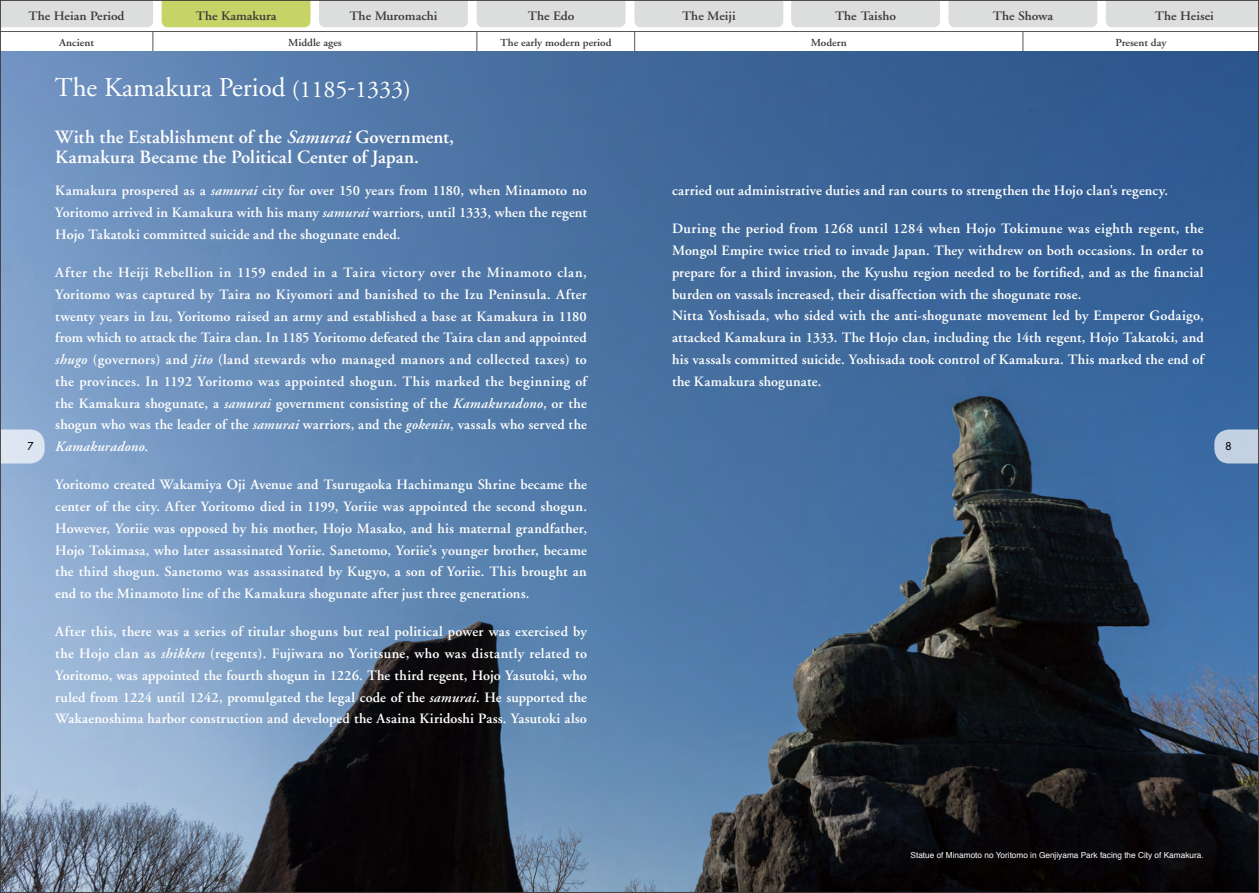
<style>
.page{position:relative;width:1259px;height:893px;background:#fff}
.page>*{position:absolute;margin:0;border:0;box-sizing:border-box;transform-origin:0 0}
.t1{font:27px "Adobe Garamond";color:#fff}
.t2{font:600 18.75px/19.5px "Adobe Garamond";color:#fff}
.t3{font:600 14.25px/21.8px "Adobe Garamond";letter-spacing:.015em;color:#fff;text-align:justify}
.t4{font:600 12.9px "Adobe Garamond";color:#3e3a39;scale:1.05 1}
.t5{font:600 10.65px "Adobe Garamond";color:#3e3a39;scale:1.05 1}
.t6{font:10.5px "Futura";color:#000}
.t7{font:8.25px "Helvetica";color:#fff}
.s1{font-size:24px}
.s2{font-style:italic}
</style>
<div class="page">
<div style="left:1106px;top:2px;width:151px;height:25px;background:#dcdddd"></div>
<div style="left:319px;top:2px;width:149px;height:25px;background:#dcdddd"></div>
<div style="left:791px;top:2px;width:149px;height:25px;background:#dcdddd"></div>
<hr style="left:0;top:31px;width:1259px;height:1px;background:#575554">
<svg style="left:2px;top:2px;width:152px;height:49px"></svg>
<svg style="left:476px;top:2px;width:149px;height:49px"></svg>
<svg style="left:634px;top:2px;width:149px;height:49px"></svg>
<svg style="left:948px;top:2px;width:149px;height:49px"></svg>
<div style="left:162px;top:2px;width:148px;height:25px;background:#c5d367"></div>
<img style="left:2px;top:51px;width:1255px;height:840px">
<svg style="left:1214px;top:429px;width:43px;height:34px"></svg>
<svg style="left:2px;top:429px;width:43px;height:34px"></svg>
<p class="t4" style="left:29px;top:9px;width:93px">The Heian Period</p>
<p class="t5" style="left:59px;top:37px;width:35px">Ancient</p>
<p class="t5" style="left:288px;top:37px;width:53px">Middle ages</p>
<p class="t5" style="left:500px;top:37px;width:107px">The early modern period</p>
<p class="t5" style="left:811px;top:37px;width:36px">Modern</p>
<p class="t5" style="left:1115px;top:37px;width:50px">Present day</p>
<p class="t4" style="left:196px;top:9px;width:78px">The Kamakura</p>
<p class="t4" style="left:349px;top:9px;width:85px">The Muromachi</p>
<p class="t4" style="left:528px;top:9px;width:46px">The Edo</p>
<p class="t4" style="left:682px;top:9px;width:53px">The Meiji</p>
<p class="t4" style="left:835px;top:9px;width:60px">The Taisho</p>
<p class="t4" style="left:992px;top:9px;width:59px">The Showa</p>
<p class="t4" style="left:1155px;top:9px;width:58px">The Heisei</p>
<h1 class="t1" style="left:55px;top:73px;width:357px">The Kamakura Period <span class="s1">(1185-1333)</span></h1>
<h2 class="t2" style="left:55px;top:128px;width:400px">With the Establishment of the <span class="s2">Samurai</span> Government,<br>Kamakura Became the Political Center of Japan.</h2>
<p class="t3" style="left:672px;top:180px;width:497px">carried out administrative duties and ran courts to strengthen the Hojo clan's regency.</p>
<p class="t3" style="left:672px;top:218px;width:533px;text-align:left">During the period from 1268 until 1284 when Hojo Tokimune was eighth regent, the Mongol Empire twice tried to invade Japan. They withdrew on both occasions. In order to prepare for a third invasion, the Kyushu region needed to be fortified, and as the financial burden on vassals increased, their disaffection with the shogunate rose.<br>Nitta Yoshisada, who sided with the anti-shogunate movement led by Emperor Godaigo, attacked Kamakura in 1333. The Hojo clan, including the 14th regent, Hojo Takatoki, and his vassals committed suicide. Yoshisada took control of Kamakura. This marked the end of the Kamakura shogunate.</p>
<p class="t3" style="left:55px;top:180px;width:533px">Kamakura prospered as a <span class="s2">samurai</span> city for over 150 years from 1180, when Minamoto no Yoritomo arrived in Kamakura with his many <span class="s2">samurai</span> warriors, until 1333, when the regent Hojo Takatoki committed suicide and the shogunate ended.</p>
<p class="t3" style="left:55px;top:262px;width:533px">After the Heiji Rebellion in 1159 ended in a Taira victory over the Minamoto clan, Yoritomo was captured by Taira no Kiyomori and banished to the Izu Peninsula. After twenty years in Izu, Yoritomo raised an army and established a base at Kamakura in 1180 from which to attack the Taira clan. In 1185 Yoritomo defeated the Taira clan and appointed <span class="s2">shugo</span> (governors) and <span class="s2">jito</span> (land stewards who managed manors and collected taxes) to the provinces. In 1192 Yoritomo was appointed shogun. This marked the beginning of the Kamakura shogunate, a <span class="s2">samurai</span> government consisting of the <span class="s2">Kamakuradono</span>, or the shogun who was the leader of the <span class="s2">samurai</span> warriors, and the <span class="s2">gokenin</span>, vassals who served the <span class="s2">Kamakuradono</span>.</p>
<p class="t3" style="left:55px;top:474px;width:533px">Yoritomo created Wakamiya Oji Avenue and Tsurugaoka Hachimangu Shrine became the center of the city. After Yoritomo died in 1199, Yoriie was appointed the second shogun.<br>However, Yoriie was opposed by his mother, Hojo Masako, and his maternal grandfather, Hojo Tokimasa, who later assassinated Yoriie. Sanetomo, Yoriie's younger brother, became the third shogun. Sanetomo was assassinated by Kugyo, a son of Yoriie. This brought an end to the Minamoto line of the Kamakura shogunate after just three generations.</p>
<p class="t3" style="left:55px;top:621px;width:533px">After this, there was a series of titular shoguns but real political power was exercised by the Hojo clan as <span class="s2">shikken</span> (regents). Fujiwara no Yoritsune, who was distantly related to Yoritomo, was appointed the fourth shogun in 1226. The third regent, Hojo Yasutoki, who ruled from 1224 until 1242, promulgated the legal code of the <span class="s2">samurai</span>. He supported the Wakaenoshima harbor construction and developed the Asaina Kiridoshi Pass. Yasutoki also</p>
<p class="t6" style="left:19px;top:440px;width:16px">77</p>
<p class="t6" style="left:1225px;top:440px;width:16px">88</p>
<p class="t7" style="left:910px;top:848px;width:295px">Statue of Minamoto no Yoritomo in Genjiyama Park facing the City of Kamakura.</p>
</div>
